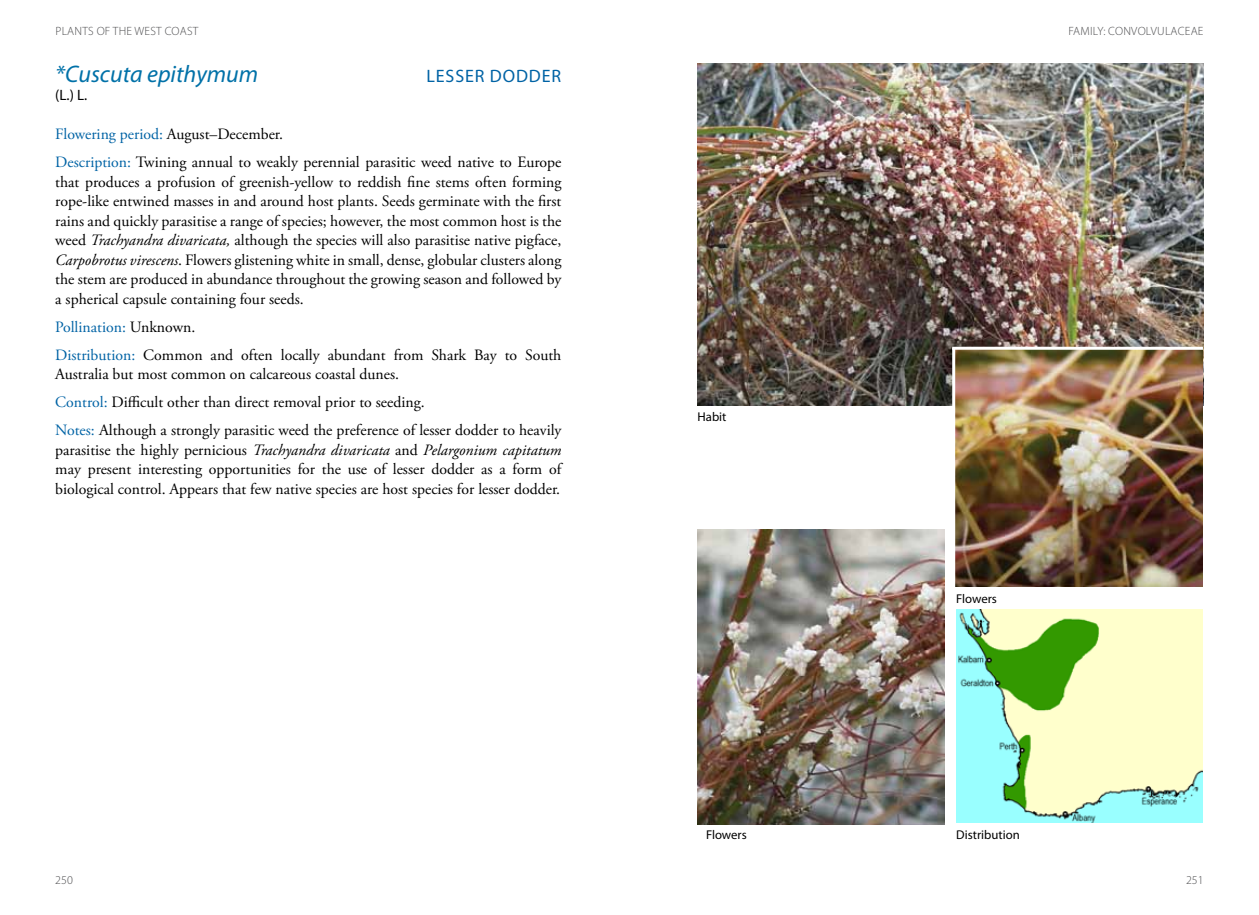
<style>
.page{position:relative;width:1259px;height:915px;background:#fff}
.page>*{position:absolute;margin:0;border:0;box-sizing:border-box;transform-origin:0 0}
.t1{font:italic 24px "Myriad Pro";color:#0071a8}
.t2{font:18px "Myriad Pro";letter-spacing:.05em;color:#0063a5}
.t3{font:15.75px/19.5px "Adobe Garamond Pro";color:#000}
.t4{font:15px "Myriad Pro";color:#000}
.t5{font:12.75px "Myriad Pro";color:#000}
.t6{font:300 12px "Myriad Pro";letter-spacing:.02em;color:#4d4d4f}
.s1{color:#0063a5}
.s2{font-style:italic}
</style>
<div class="page">
<img style="left:957px;top:609px;width:246px;height:213px">
<img style="left:697px;top:64px;width:506px;height:341px">
<img style="left:955px;top:349px;width:248px;height:237px">
<img style="left:697px;top:529px;width:247px;height:295px">
<hr style="left:952px;top:347px;width:3px;height:250px;background:#fff">
<hr style="left:952px;top:346px;width:251px;height:3px;background:#fff">
<p class="t6" style="left:55px;top:23px;width:144px">PLANTS OF THE WEST COAST</p>
<h1 class="t1" style="left:55px;top:59px;width:204px">*Cuscuta epithymum</h1>
<p class="t2" style="left:426px;top:65px;width:136px">LESSER DODDER</p>
<p class="t4" style="left:55px;top:85px;width:34px">(L.) L.</p>
<p class="t3" style="left:55px;top:121px;width:507px;line-height:28px"><span class="s1">Flowering period:</span> August–December.<br><span class="s1">Description:</span> Twining annual to weakly perennial parasitic weed native to Europe</p>
<p class="t3" style="left:55px;top:172px;width:508px;text-align:justify">that produces a profusion of greenish-yellow to reddish fine stems often forming rope-like entwined masses in and around host plants. Seeds germinate with the first rains and quickly parasitise a range of species; however, the most common host is the weed <span class="s2">Trachyandra divaricata,</span> although the species will also parasitise native pigface, <span class="s2">Carpobrotus virescens</span>. Flowers glistening white in small, dense, globular clusters along the stem are produced in abundance throughout the growing season and followed by a spherical capsule containing four seeds.</p>
<p class="t3" style="left:55px;top:313px;width:507px;line-height:28px"><span class="s1">Pollination:</span> Unknown.<br><span class="s1">Distribution:</span> Common and often locally abundant from Shark Bay to South</p>
<p class="t3" style="left:55px;top:361px;width:508px;line-height:28px">Australia but most common on calcareous coastal dunes.<br><span class="s1">Control:</span> Difficult other than direct removal prior to seeding.<br><span class="s1">Notes:</span> Although a strongly parasitic weed the preference of lesser dodder to heavily</p>
<p class="t3" style="left:55px;top:440px;width:507px;text-align:justify">parasitise the highly pernicious <span class="s2">Trachyandra divaricata</span> and <span class="s2">Pelargonium capitatum </span>may present interesting opportunities for the use of lesser dodder as a form of biological control. Appears that few native species are host species for lesser dodder.</p>
<p class="t6" style="left:1068px;top:23px;width:137px">FAMILY: CONVOLVULACEAE</p>
<p class="t5" style="left:697px;top:408px;width:30px">Habit</p>
<p class="t5" style="left:956px;top:590px;width:42px">Flowers</p>
<p class="t5" style="left:706px;top:827px;width:42px">Flowers</p>
<p class="t5" style="left:956px;top:827px;width:65px">Distribution</p>
<p class="t6" style="left:55px;top:872px;width:19px">250</p>
<p class="t6" style="left:1186px;top:872px;width:19px">251</p>
</div>
